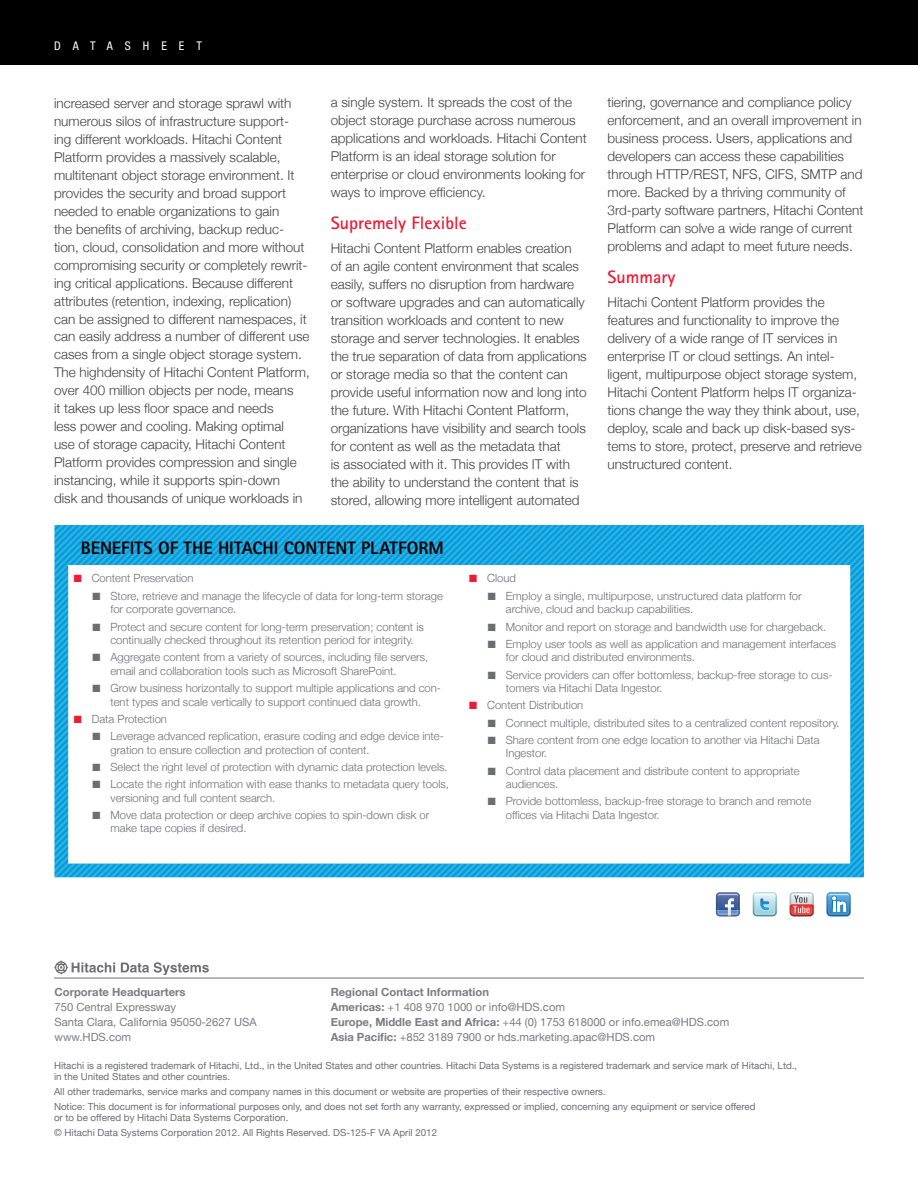
<style>
.page{position:relative;width:918px;height:1188px;background:#fff}
.page>*{position:absolute;margin:0;border:0;box-sizing:border-box;transform-origin:0 0}
.t1{font:800 18px "Rotis Sans Serif";color:#000}
.t2{font:700 18px "Rotis Sans Serif";color:#ed1b35}
.t3{font:300 13.5px/18px "Helvetica Neue";color:#414042}
.t4{font:condensed 12px "Helvetica Neue";letter-spacing:1em;color:#fff}
.t5{font:300 11.25px/13.5px "Helvetica Neue";color:#6d6e71}
.t6{font:11.25px/15px "Helvetica Neue";color:#7b7c7f}
.t7{font:700 11.25px "Helvetica Neue";color:#7b7c7f}
.t8{font:9.75px/15px "Helvetica Neue";color:#6d6e71}
.s1{color:#ed1b35}
.s2{font-weight:700}
</style>
<div class="page">
<div style="left:0;top:0;width:918px;height:65px;background:#000"></div>
<svg style="left:54px;top:960px;width:61px;height:15px"></svg>
<svg style="left:121px;top:962px;width:88px;height:13px"></svg>
<hr style="left:54px;top:978px;width:810px;height:1px;background:#6d6e71">
<svg style="left:576px;top:525px;width:288px;height:352px"></svg>
<svg style="left:54px;top:525px;width:522px;height:352px"></svg>
<svg style="left:716px;top:892px;width:24px;height:24px"></svg>
<svg style="left:753px;top:892px;width:24px;height:24px"></svg>
<svg style="left:790px;top:892px;width:24px;height:24px"></svg>
<svg style="left:827px;top:892px;width:24px;height:24px"></svg>
<p class="t4" style="left:54px;top:39px;width:150px">DATASHEET</p>
<p class="t3" style="left:54px;top:93px;width:257px">increased server and storage sprawl with numerous silos of infrastructure support&shy;ing different workloads. Hitachi Content Platform provides a massively scalable, multitenant object storage environment. It provides the security and broad support needed to enable organizations to gain<br>the benefits of archiving, backup reduc&shy;tion, cloud, consolidation and more without compromising security or completely rewrit&shy;ing critical applications. Because different attributes (retention, indexing, replication) can be assigned to different namespaces, it can easily address a number of different use cases from a single object storage system.<br>The highdensity of Hitachi Content Platform, over 400 million objects per node, means<br>it takes up less floor space and needs<br>less power and cooling. Making optimal<br>use of storage capacity, Hitachi Content Platform provides compression and single instancing, while it supports spin-down<br>disk and thousands of unique workloads in</p>
<p class="t3" style="left:331px;top:93px;width:258px">a single system. It spreads the cost of the object storage purchase across numerous applications and workloads. Hitachi Content Platform is an ideal storage solution for enterprise or cloud environments looking for ways to improve efficiency.</p>
<h1 class="t2" style="left:331px;top:212px;width:138px">Supremely Flexible</h1>
<p class="t3" style="left:331px;top:239px;width:258px">Hitachi Content Platform enables creation<br>of an agile content environment that scales easily, suffers no disruption from hardware or software upgrades and can automatically transition workloads and content to new storage and server technologies. It enables the true separation of data from applications or storage media so that the content can provide useful information now and long into the future. With Hitachi Content Platform, organizations have visibility and search tools for content as well as the metadata that<br>is associated with it. This provides IT with the ability to understand the content that is stored, allowing more intelligent automated</p>
<h1 class="t1" style="left:81px;top:536px;width:364px">BENEFITS OF THE HITACHI CONTENT PLATFORM</h1>
<p class="t3" style="left:608px;top:93px;width:258px">tiering, governance and compliance policy enforcement, and an overall improvement in business process. Users, applications and developers can access these capabilities through HTTP/REST, NFS, CIFS, SMTP and more. Backed by a thriving community of 3rd-party software partners, Hitachi Content Platform can solve a wide range of current problems and adapt to meet future needs.</p>
<h1 class="t2" style="left:608px;top:266px;width:69px">Summary</h1>
<p class="t3" style="left:608px;top:293px;width:256px">Hitachi Content Platform provides the features and functionality to improve the delivery of a wide range of IT services in enterprise IT or cloud settings. An intel&shy;ligent, multipurpose object storage system, Hitachi Content Platform helps IT organiza&shy;tions change the way they think about, use, deploy, scale and back up disk-based sys&shy;tems to store, protect, preserve and retrieve unstructured content.</p>
<p class="t5" style="left:74px;top:571px;width:121px"><span class="s1">■</span> Content Preservation</p>
<p class="t5" style="left:110px;top:589px;width:334px;text-indent:-18px">■ Store, retrieve and manage the lifecycle of data for long-term storage for corporate governance.</p>
<p class="t5" style="left:110px;top:620px;width:315px;text-indent:-18px">■ Protect and secure content for long-term preservation; content is continually checked throughout its retention period for integrity.</p>
<p class="t5" style="left:110px;top:650px;width:319px;text-indent:-18px">■ Aggregate content from a variety of sources, including file servers, email and collaboration tools such as Microsoft SharePoint.</p>
<p class="t5" style="left:92px;top:681px;width:350px;text-align:center">■ Grow business horizontally to support multiple applications and con&shy;tent types and scale vertically to support continued data growth.</p>
<p class="t5" style="left:74px;top:712px;width:95px"><span class="s1">■</span> Data Protection</p>
<p class="t5" style="left:110px;top:729px;width:335px;text-indent:-18px">■ Leverage advanced replication, erasure coding and edge device inte&shy;gration to ensure collection and protection of content.</p>
<p class="t5" style="left:92px;top:760px;width:357px">■ Select the right level of protection with dynamic data protection levels.</p>
<p class="t5" style="left:110px;top:777px;width:340px;text-indent:-18px">■ Locate the right information with ease thanks to metadata query tools, versioning and full content search.</p>
<p class="t5" style="left:110px;top:808px;width:320px;text-indent:-18px">■ Move data protection or deep archive copies to spin-down disk or make tape copies if desired.</p>
<p class="t5" style="left:469px;top:571px;width:48px"><span class="s1">■</span> Cloud</p>
<p class="t5" style="left:506px;top:589px;width:297px;text-indent:-18px">■ Employ a single, multipurpose, unstructured data platform for archive, cloud and backup capabilities.</p>
<p class="t5" style="left:488px;top:620px;width:340px">■ Monitor and report on storage and bandwidth use for chargeback.</p>
<p class="t5" style="left:506px;top:637px;width:332px;text-indent:-18px">■ Employ user tools as well as application and management interfaces for cloud and distributed environments.</p>
<p class="t5" style="left:506px;top:668px;width:328px;text-indent:-18px">■ Service providers can offer bottomless, backup-free storage to cus&shy;tomers via Hitachi Data Ingestor.</p>
<p class="t5" style="left:469px;top:698px;width:116px"><span class="s1">■</span> Content Distribution</p>
<p class="t5" style="left:488px;top:716px;width:353px">■ Connect multiple, distributed sites to a centralized content repository.</p>
<p class="t5" style="left:506px;top:733px;width:315px;text-indent:-18px">■ Share content from one edge location to another via Hitachi Data<br>Ingestor.</p>
<p class="t5" style="left:506px;top:764px;width:295px;text-indent:-18px">■ Control data placement and distribute content to appropriate audiences.</p>
<p class="t5" style="left:506px;top:794px;width:307px;text-indent:-18px">■ Provide bottomless, backup-free storage to branch and remote offices via Hitachi Data Ingestor.</p>
<p class="t7" style="left:55px;top:985px;width:133px">Corporate Headquarters</p>
<p class="t6" style="left:55px;top:999px;width:204px">750 Central Expressway<br>Santa Clara, California 95050-2627 USA www.HDS.com</p>
<p class="t6" style="left:331px;top:985px;width:400px"><span class="s2">Regional Contact Information<br>Americas:</span> +1 408 970 1000 or info@HDS.com<br><span class="s2">Europe, Middle East and Africa:</span> +44 (0) 1753 618000 or info.emea@HDS.com <span class="s2">Asia Pacific:</span> +852 3189 7900 or hds.marketing.apac@HDS.com</p>
<p class="t8" style="left:54px;top:1061px;width:745px;line-height:10.5px">Hitachi is a registered trademark of Hitachi, Ltd., in the United States and other countries. Hitachi Data Systems is a registered trademark and service mark of Hitachi, Ltd., in the United States and other countries.</p>
<p class="t8" style="left:54px;top:1084px;width:703px">All other trademarks, service marks and company names in this document or website are properties of their respective owners.<br>Notice: This document is for informational purposes only, and does not set forth any warranty, expressed or implied, concerning any equipment or service offered</p>
<p class="t8" style="left:54px;top:1109px;width:385px">or to be offered by Hitachi Data Systems Corporation.<br>© Hitachi Data Systems Corporation 2012. All Rights Reserved. DS-125-F VA April 2012</p>
</div>
